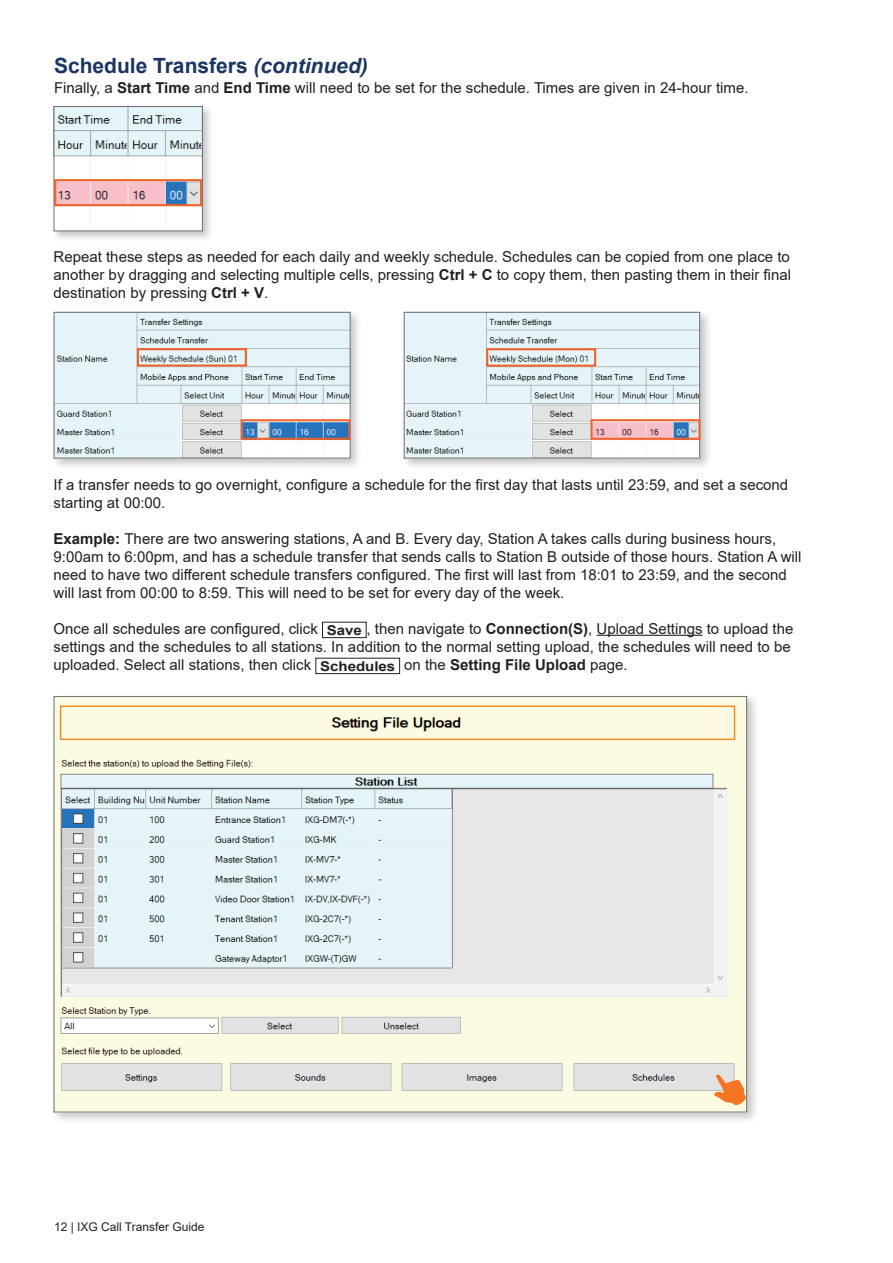
<style>
.page{position:relative;width:893px;height:1263px;background:#fff}
.page>*{position:absolute;margin:0;border:0;box-sizing:border-box;transform-origin:0 0}
.t1{font:700 21px "Arial";color:#1a3564}
.t2{font:15px/18px "Arial";color:#231f20}
.t3{font:12px "Arial";color:#231f20}
.s1{font-style:italic}
.s2{font-weight:700}
.s3{font-weight:700;font-size:13.5px}
</style>
<div class="page">
<div style="left:51px;top:104px;width:163px;height:138px;background:#231f20;opacity:.25"></div>
<img style="left:56px;top:108px;width:145px;height:121px">
<div style="left:54px;top:106px;width:149px;height:125px;border:1px solid #6c6d70"></div>
<div style="left:54px;top:179px;width:148px;height:27px;border:2px solid #f25e23"></div>
<hr style="left:597px;top:635px;width:105px;height:1px;background:#231f20">
<div style="left:322px;top:622px;width:45px;height:16px;border:1px solid #231f20"></div>
<div style="left:315px;top:658px;width:85px;height:16px;border:1px solid #231f20"></div>
<div style="left:51px;top:309px;width:312px;height:162px;background:#231f20;opacity:.25"></div>
<img style="left:56px;top:314px;width:293px;height:142px">
<div style="left:54px;top:312px;width:297px;height:146px;border:1px solid #6c6d70"></div>
<div style="left:241px;top:419px;width:110px;height:21px;border:2px solid #f25e23"></div>
<div style="left:401px;top:309px;width:311px;height:162px;background:#231f20;opacity:.25"></div>
<img style="left:406px;top:314px;width:292px;height:142px">
<div style="left:404px;top:312px;width:296px;height:146px;border:1px solid #6c6d70"></div>
<div style="left:591px;top:419px;width:109px;height:21px;border:2px solid #f25e23"></div>
<div style="left:137px;top:348px;width:110px;height:18px;border:2px solid #f25e23"></div>
<div style="left:486px;top:348px;width:110px;height:19px;border:2px solid #f25e23"></div>
<div style="left:51px;top:693px;width:709px;height:432px;background:#231f20;opacity:.25"></div>
<img style="left:56px;top:698px;width:689px;height:412px">
<img style="left:713px;top:1068px;width:34px;height:36px">
<h1 class="t1" style="left:54px;top:50px;width:315px">Schedule Transfers <span class="s1">(continued)</span></h1>
<p class="t2" style="left:54px;top:79px;width:696px">Finally, a <span class="s2">Start Time</span> and <span class="s2">End Time</span> will need to be set for the schedule. Times are given in 24-hour time.</p>
<p class="t2" style="left:54px;top:248px;width:739px;text-align:justify">Repeat these steps as needed for each daily and weekly schedule. Schedules can be copied from one place to another by dragging and selecting multiple cells, pressing <span class="s2">Ctrl + C</span> to copy them, then pasting them in their final destination by pressing <span class="s2">Ctrl + V</span>.</p>
<p class="t2" style="left:54px;top:475px;width:736px">If a transfer needs to go overnight, configure a schedule for the first day that lasts until 23:59, and set a second starting at 00:00.</p>
<p class="t2" style="left:54px;top:529px;width:749px"><span class="s2">Example:</span> There are two answering stations, A and B. Every day, Station A takes calls during business hours, 9:00am to 6:00pm, and has a schedule transfer that sends calls to Station B outside of those hours. Station A will need to have two different schedule transfers configured. The first will last from 18:01 to 23:59, and the second will last from 00:00 to 8:59. This will need to be set for every day of the week.</p>
<p class="t2" style="left:54px;top:619px;width:741px">Once all schedules are configured, click <span class="s3">Save</span> , then navigate to <span class="s2">Connection(S)</span>, Upload Settings to upload the settings and the schedules to all stations. In addition to the normal setting upload, the schedules will need to be uploaded. Select all stations, then click <span class="s3">Schedules</span> on the <span class="s2">Setting File Upload</span> page.</p>
<p class="t3" style="left:54px;top:1218px;width:152px">12 | IXG Call Transfer Guide</p>
</div>
